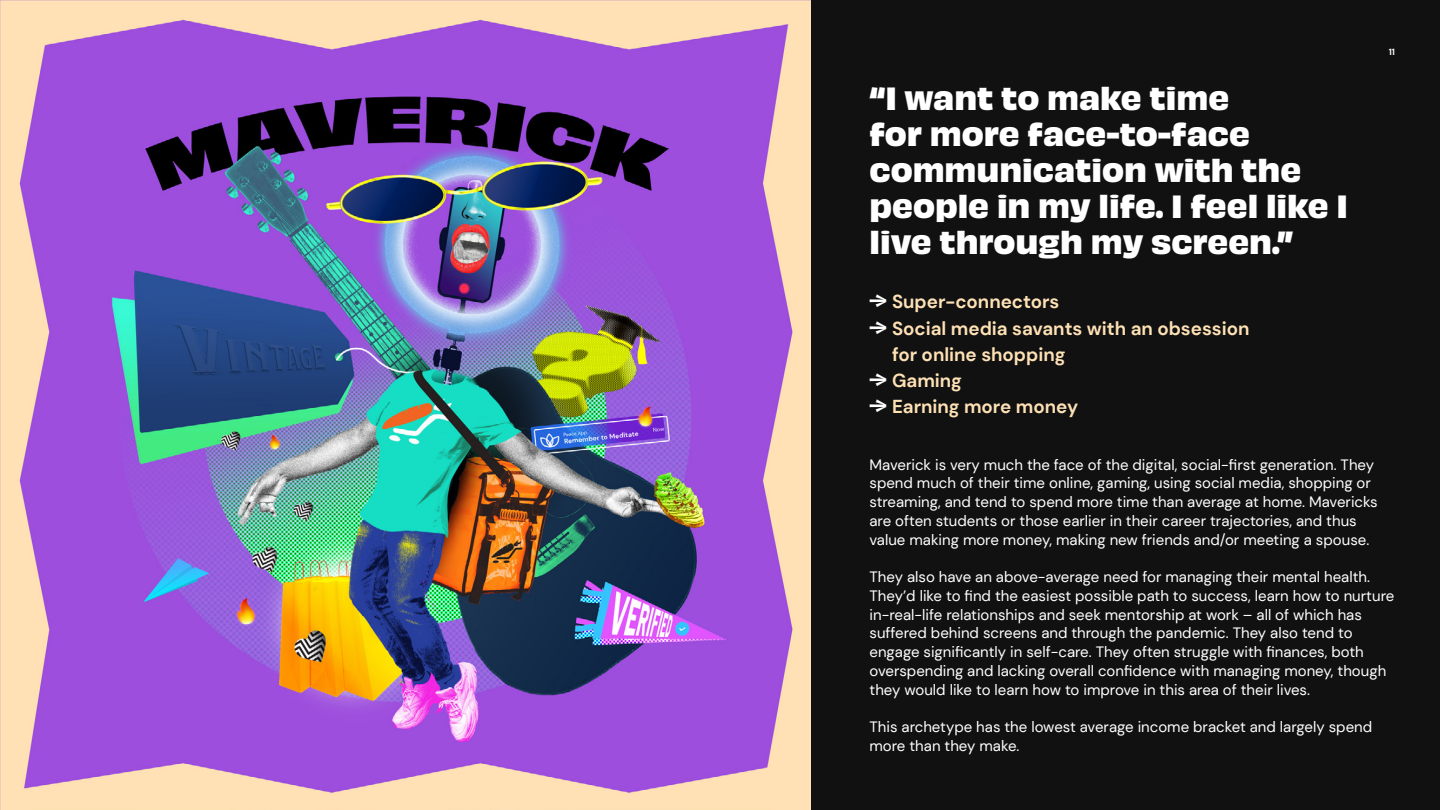
<style>
.page{position:relative;width:1440px;height:810px;background:#111}
.page>*{position:absolute;margin:0;border:0;box-sizing:border-box;transform-origin:0 0}
.t1{font:700 30px/36px "Obviously";color:#fff}
.t2{font:700 18.75px/26.2px "DM Sans";color:#fee1b5}
.Body_1{font:15px/18.8px "DM Sans";color:#fff}
.t3{font:700 9px "DM Sans";color:#fff}
.s1{font-family:"Obviously Semi";font-weight:400;color:#fff}
</style>
<div class="page">
<img style="left:0;top:0;width:810px;height:810px">
<p class="t1" style="left:870px;top:78px;width:480px">“I want to make time<br>for more face-to-face communication with the people in my life. I feel like I live through my screen.”</p>
<p class="t2" style="left:870px;top:289px;width:191px"><span class="s1">→</span> Super-connectors</p>
<p class="t2" style="left:892px;top:315px;width:359px;text-indent:-22px"><span class="s1">→</span> Social media savants with an obsession for online shopping</p>
<p class="t2" style="left:870px;top:367px;width:94px"><span class="s1">→</span> Gaming</p>
<p class="t2" style="left:870px;top:394px;width:210px"><span class="s1">→</span> Earning more money</p>
<p class="t3" style="left:1389px;top:46px;width:8px">11</p>
<p class="Body_1" style="left:870px;top:455px;width:510px">Maverick is very much the face of the digital, social-first generation. They spend much of their time online, gaming, using social media, shopping or streaming, and tend to spend more time than average at home. Mavericks are often students or those earlier in their career trajectories, and thus value making more money, making new friends and/or meeting a spouse.</p>
<p class="Body_1" style="left:870px;top:567px;width:502px">They also have an above-average need for managing their mental health.</p>
<p class="Body_1" style="left:870px;top:586px;width:526px">They’d like to find the easiest possible path to success, learn how to nurture in-real-life relationships and seek mentorship at work – all of which has suffered behind screens and through the pandemic. They also tend to engage significantly in self-care. They often struggle with finances, both overspending and lacking overall confidence with managing money, though they would like to learn how to improve in this area of their lives.</p>
<p class="Body_1" style="left:870px;top:717px;width:504px">This archetype has the lowest average income bracket and largely spend more than they make.</p>
</div>
